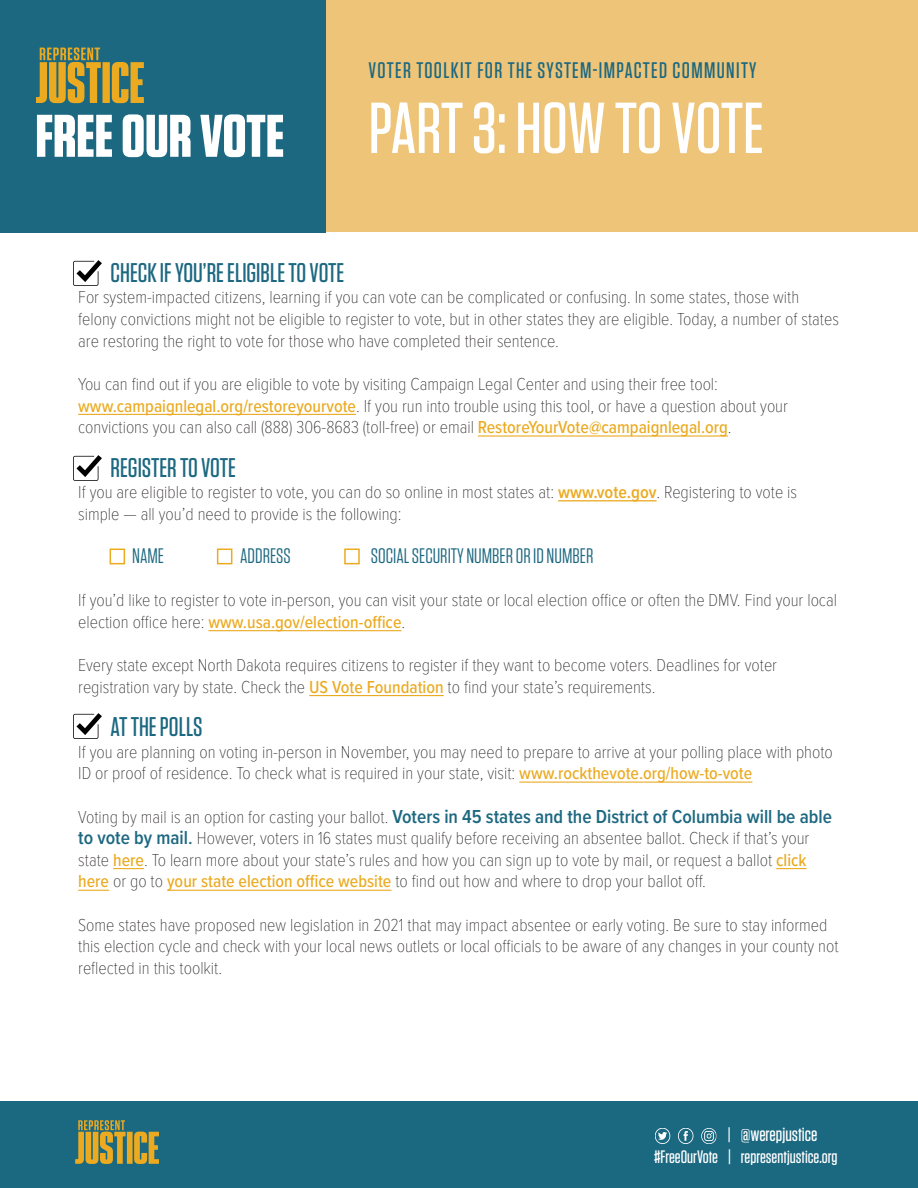
<style>
.page{position:relative;width:918px;height:1188px;background:#fff}
.page>*{position:absolute;margin:0;border:0;box-sizing:border-box;transform-origin:0 0}
.t1{font:500 72px "Tungsten";letter-spacing:-.01em;color:#fff}
.t2{font:700 60px "Tungsten";color:#fff}
.t3{font:500 27px "Tungsten";color:#1c6881}
.t4{font:500 22.5px "Tungsten";letter-spacing:.06em;color:#1c6881}
.t5{font:21px "Tungsten";color:#1c6881}
.t6{font:600 19.5px "Proxima Nova Cond";color:#1c6881}
.t7{font:500 19.5px "Tungsten";color:#fff}
.t8{font:100 18px/21.6px "Proxima Nova Cond";color:#231f20}
.t9{font:500 18px "Tungsten";color:#fff}
.s1{font-weight:500;color:#ebaa20}
.s2{font-weight:600;color:#ebaa20}
.s3{font-weight:100;font-size:18px;color:#231f20}
.s4{font-weight:600;font-size:19.5px;color:#1c6881}
.s5{font-weight:500;font-size:19.5px;color:#1c6881}
.s6{font-size:18px}
</style>
<div class="page">
<hr style="left:78px;top:414px;width:278px;height:1px;background:#ebaa20">
<hr style="left:478px;top:435px;width:250px;height:2px;background:#ebaa20">
<hr style="left:558px;top:500px;width:99px;height:1px;background:#ebaa20">
<hr style="left:208px;top:630px;width:194px;height:1px;background:#ebaa20">
<hr style="left:309px;top:695px;width:135px;height:1px;background:#ebaa20">
<hr style="left:519px;top:782px;width:233px;height:1px;background:#ebaa20">
<hr style="left:113px;top:868px;width:31px;height:1px;background:#ebaa20">
<hr style="left:776px;top:868px;width:31px;height:1px;background:#ebaa20">
<hr style="left:78px;top:890px;width:31px;height:1px;background:#ebaa20">
<hr style="left:167px;top:890px;width:224px;height:1px;background:#ebaa20">
<div style="left:0;top:1101px;width:918px;height:87px;background:#1b6881"></div>
<svg style="left:75px;top:1120px;width:84px;height:44px"></svg>
<div style="left:284px;top:0;width:634px;height:232px;background:#edc478"></div>
<div style="left:0;top:0;width:325px;height:232px;background:#1c6881"></div>
<div style="left:110px;top:549px;width:15px;height:15px;border:2px solid #ebaa20"></div>
<div style="left:217px;top:549px;width:15px;height:15px;border:2px solid #ebaa20"></div>
<div style="left:344px;top:549px;width:16px;height:15px;border:2px solid #ebaa20"></div>
<img style="left:74px;top:260px;width:28px;height:26px">
<img style="left:74px;top:456px;width:28px;height:25px">
<img style="left:74px;top:713px;width:28px;height:25px">
<img style="left:654px;top:1127px;width:63px;height:18px">
<svg style="left:36px;top:47px;width:108px;height:56px"></svg>
<p class="t2" style="left:35px;top:104px;width:250px">FREE OUR VOTE</p>
<p class="t4" style="left:369px;top:58px;width:389px">VOTER TOOLKIT FOR THE SYSTEM-IMPACTED COMMUNITY</p>
<p class="t1" style="left:369px;top:91px;width:397px">PART 3: HOW TO VOTE</p>
<p class="t3" style="left:111px;top:258px;width:235px">CHECK IF YOU’RE ELIGIBLE TO VOTE</p>
<p class="t8" style="left:78px;top:286px;width:762px">For system-impacted citizens, learning if you can vote can be complicated or confusing. In some states, those with felony convictions might not be eligible to register to vote, but in other states they are eligible. Today, a number of states are restoring the right to vote for those who have completed their sentence.</p>
<p class="t8" style="left:78px;top:372px;width:711px">You can find out if you are eligible to vote by visiting Campaign Legal Center and using their free tool: <span class="s1">www.campaignlegal.org/restoreyourvote</span>. If you run into trouble using this tool, or have a question about your convictions you can also call (888) 306-8683 (toll-free) or email <span class="s1">RestoreYourVote@campaignlegal.org</span>.</p>
<p class="t3" style="left:111px;top:453px;width:127px">REGISTER TO VOTE</p>
<p class="t8" style="left:78px;top:480px;width:720px">If you are eligible to register to vote, you can do so online in most states at: <span class="s2">www.vote.gov</span>. Registering to vote is simple — all you’d need to provide is the following:</p>
<p class="t5" style="left:132px;top:545px;width:33px">NAME</p>
<p class="t5" style="left:240px;top:545px;width:52px">ADDRESS</p>
<p class="t5" style="left:371px;top:545px;width:224px">SOCIAL SECURITY NUMBER OR ID NUMBER</p>
<p class="t8" style="left:78px;top:588px;width:760px">If you’d like to register to vote in-person, you can visit your state or local election office or often the DMV. Find your local election office here: <span class="s1">www.usa.gov/election-office</span>.</p>
<p class="t8" style="left:78px;top:653px;width:700px">Every state except North Dakota requires citizens to register if they want to become voters. Deadlines for voter registration vary by state. Check the <span class="s1">US Vote Foundation</span> to find your state’s requirements.</p>
<p class="t3" style="left:111px;top:713px;width:93px">AT THE POLLS</p>
<p class="t8" style="left:78px;top:740px;width:756px">If you are planning on voting in-person in November, you may need to prepare to arrive at your polling place with photo<br>ID or proof of residence. To check what is required in your state, visit: <span class="s1">www.rockthevote.org/how-to-vote</span></p>
<p class="t6" style="left:78px;top:802px;width:755px"><span class="s3">Voting by mail is an option for casting your ballot.</span> Voters in 45 states and the District of Columbia will be able</p>
<p class="t8" style="left:78px;top:826px;width:733px"><span class="s4">to vote by mail</span><span class="s5">.</span> However, voters in 16 states must qualify before receiving an absentee ballot. Check if that’s your state <span class="s1">here</span>. To learn more about your state’s rules and how you can sign up to vote by mail, or request a ballot <span class="s1">click here</span> or go to <span class="s1">your state election office website</span> to find out how and where to drop your ballot off.</p>
<p class="t8" style="left:78px;top:913px;width:762px">Some states have proposed new legislation in 2021 that may impact absentee or early voting. Be sure to stay informed this election cycle and check with your local news outlets or local officials to be aware of any changes in your county not reflected in this toolkit.</p>
<p class="t7" style="left:727px;top:1124px;width:92px"><span class="s6">|</span> @werepjustice</p>
<p class="t9" style="left:654px;top:1147px;width:185px">#FreeOurVote | representjustice.org</p>
</div>
